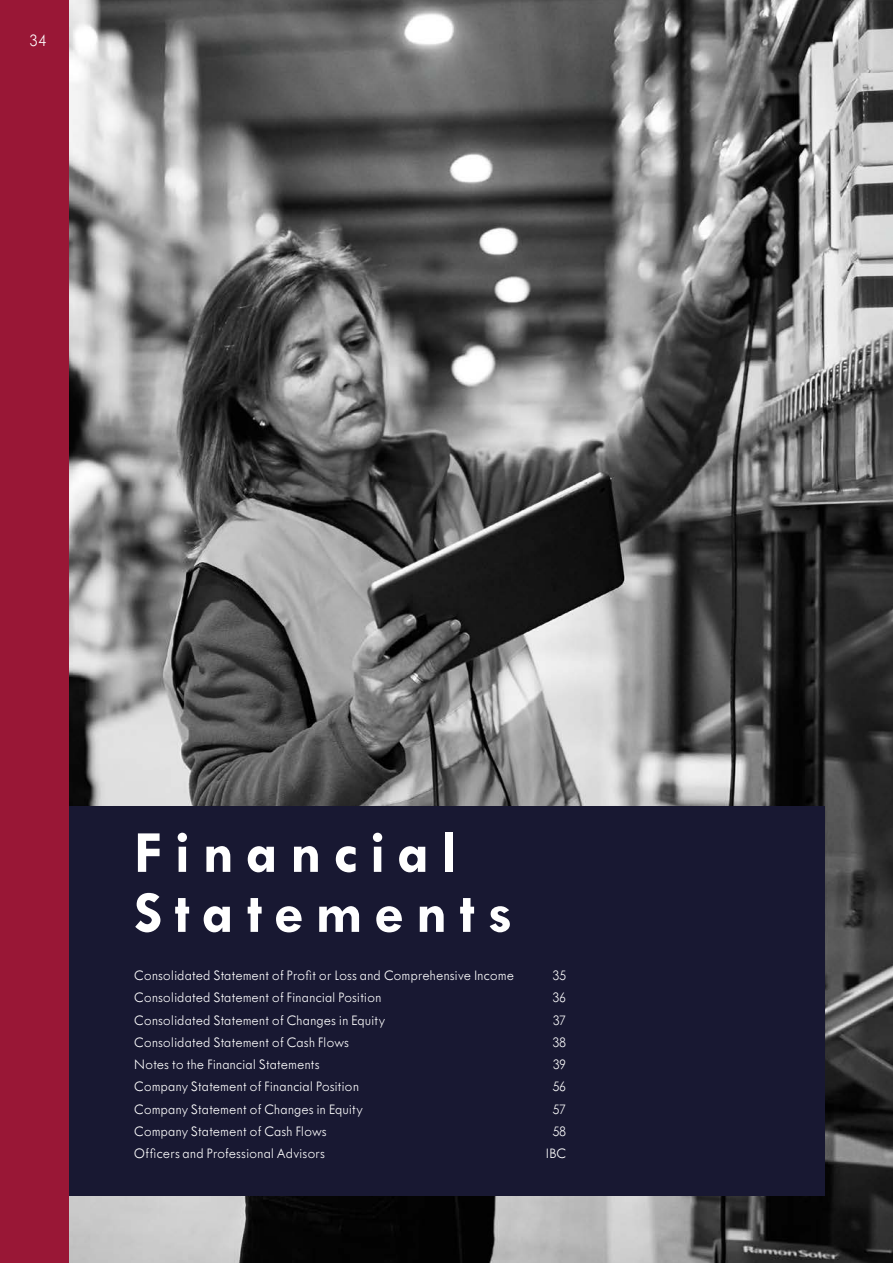
<style>
.page{position:relative;width:893px;height:1263px;background:#fff}
.page>*{position:absolute;margin:0;border:0;box-sizing:border-box;transform-origin:0 0}
.t1{font:700 60px/60px "Tw Cen MT Std";letter-spacing:.2em;color:#fff}
.t2{font:300 18px "Tw Cen MT Std";color:#fff}
.t3{font:300 15px "Tw Cen MT Std";letter-spacing:-.005em;color:#fff}
</style>
<div class="page">
<img style="left:68px;top:0;width:825px;height:1263px">
<div style="left:0;top:806px;width:825px;height:390px;background:#181832"></div>
<div style="left:0;top:0;width:68px;height:1263px;background:#991736"></div>
<p class="t2" style="left:30px;top:30px;width:18px">34</p>
<h1 class="t1" style="left:134px;top:823px;width:380px">Financial<br>Statements</h1>
<p class="t3" style="left:134px;top:967px;width:382px">Consolidated Statement of Profit or Loss and Comprehensive Income</p>
<p class="t3" style="left:553px;top:967px;width:15px">35</p>
<p class="t3" style="left:134px;top:989px;width:249px">Consolidated Statement of Financial Position</p>
<p class="t3" style="left:553px;top:989px;width:15px">36</p>
<p class="t3" style="left:134px;top:1012px;width:253px">Consolidated Statement of Changes in Equity</p>
<p class="t3" style="left:553px;top:1012px;width:14px">37</p>
<p class="t3" style="left:134px;top:1034px;width:217px">Consolidated Statement of Cash Flows</p>
<p class="t3" style="left:553px;top:1034px;width:15px">38</p>
<p class="t3" style="left:134px;top:1056px;width:187px">Notes to the Financial Statements</p>
<p class="t3" style="left:553px;top:1056px;width:14px">39</p>
<p class="t3" style="left:134px;top:1078px;width:227px">Company Statement of Financial Position</p>
<p class="t3" style="left:553px;top:1078px;width:15px">56</p>
<p class="t3" style="left:134px;top:1101px;width:230px">Company Statement of Changes in Equity</p>
<p class="t3" style="left:553px;top:1101px;width:15px">57</p>
<p class="t3" style="left:134px;top:1123px;width:194px">Company Statement of Cash Flows</p>
<p class="t3" style="left:553px;top:1123px;width:15px">58</p>
<p class="t3" style="left:134px;top:1145px;width:193px">Officers and Professional Advisors</p>
<p class="t3" style="left:546px;top:1145px;width:22px">IBC</p>
</div>
